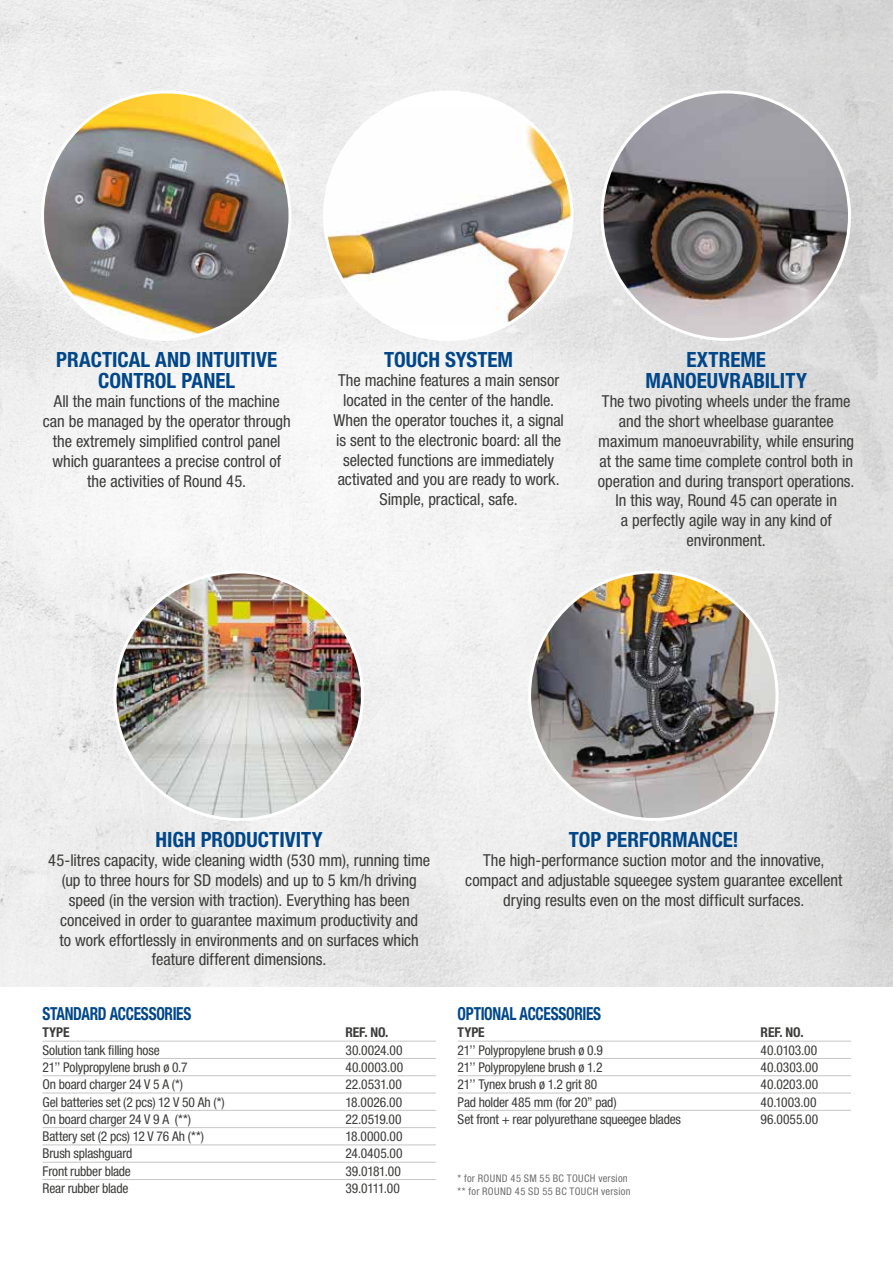
<style>
.page{position:relative;width:893px;height:1263px;background:#fff}
.page>*{position:absolute;margin:0;border:0;box-sizing:border-box;transform-origin:0 0}
.t1{font:700 condensed 21px/21px "Helvetica Neue LT Std";color:#00478a;text-align:center}
.t2{font:700 condensed 18px "Helvetica Neue LT Std";letter-spacing:-.02em;color:#00478a;scale:.85 1}
.t3{font:condensed 16.5px/19.8px "Helvetica Neue LT Std";letter-spacing:-.005em;color:#3c3c3b;text-align:center}
.t4{font:condensed 13.5px "Helvetica Neue LT Std";letter-spacing:-.015em;color:#3c3c3b}
.t5{font:700 condensed 13.5px "Helvetica Neue LT Std";letter-spacing:-.01em;color:#3c3c3b}
.t6{font:condensed 10.5px/12.6px "Helvetica Neue LT Std";letter-spacing:.035em;color:#706f6f}
</style>
<div class="page">
<img style="left:0;top:0;width:893px;height:986px">
<img style="left:530px;top:572px;width:247px;height:247px;border-radius:124px">
<img style="left:115px;top:572px;width:247px;height:247px;border-radius:124px">
<img style="left:602px;top:92px;width:247px;height:247px;border-radius:124px">
<div style="left:324px;top:92px;width:248px;height:247px;background:#fff;border-radius:50%"></div>
<img style="left:324px;top:108px;width:248px;height:215px">
<img style="left:43px;top:92px;width:247px;height:247px;border-radius:124px">
<img style="left:0;top:18px;width:6px;height:403px">
<div style="left:0;top:421px;width:6px;height:562px;background:#efefef"></div>
<hr style="left:43px;top:1075px;width:302px;height:1px;background:#c6c6c6">
<hr style="left:345px;top:1075px;width:91px;height:1px;background:#c6c6c6">
<hr style="left:43px;top:1093px;width:302px;height:1px;background:#c6c6c6">
<hr style="left:345px;top:1093px;width:91px;height:1px;background:#c6c6c6">
<hr style="left:43px;top:1110px;width:302px;height:1px;background:#c6c6c6">
<hr style="left:345px;top:1110px;width:91px;height:1px;background:#c6c6c6">
<hr style="left:43px;top:1127px;width:302px;height:1px;background:#c6c6c6">
<hr style="left:345px;top:1127px;width:91px;height:1px;background:#c6c6c6">
<hr style="left:43px;top:1144px;width:302px;height:1px;background:#c6c6c6">
<hr style="left:345px;top:1144px;width:91px;height:1px;background:#c6c6c6">
<hr style="left:43px;top:1162px;width:302px;height:1px;background:#c6c6c6">
<hr style="left:345px;top:1162px;width:91px;height:1px;background:#c6c6c6">
<hr style="left:43px;top:1179px;width:302px;height:1px;background:#c6c6c6">
<hr style="left:345px;top:1179px;width:91px;height:1px;background:#c6c6c6">
<hr style="left:43px;top:1041px;width:302px;height:1px;background:#c6c6c6">
<hr style="left:345px;top:1041px;width:91px;height:1px;background:#c6c6c6">
<hr style="left:43px;top:1058px;width:302px;height:1px;background:#c6c6c6">
<hr style="left:345px;top:1058px;width:91px;height:1px;background:#c6c6c6">
<hr style="left:458px;top:1075px;width:303px;height:1px;background:#c6c6c6">
<hr style="left:761px;top:1075px;width:90px;height:1px;background:#c6c6c6">
<hr style="left:458px;top:1093px;width:303px;height:1px;background:#c6c6c6">
<hr style="left:761px;top:1093px;width:90px;height:1px;background:#c6c6c6">
<hr style="left:458px;top:1110px;width:303px;height:1px;background:#c6c6c6">
<hr style="left:761px;top:1110px;width:90px;height:1px;background:#c6c6c6">
<hr style="left:458px;top:1041px;width:303px;height:1px;background:#c6c6c6">
<hr style="left:761px;top:1041px;width:90px;height:1px;background:#c6c6c6">
<hr style="left:458px;top:1058px;width:303px;height:1px;background:#c6c6c6">
<hr style="left:761px;top:1058px;width:90px;height:1px;background:#c6c6c6">
<p class="t1" style="left:56px;top:348px;width:223px">PRACTICAL AND INTUITIVE<br>CONTROL PANEL</p>
<p class="t3" style="left:43px;top:392px;width:249px">All the main functions of the machine can be managed by the operator through the extremely simplified control panel which guarantees a precise control of the activities of Round 45.</p>
<p class="t1" style="left:384px;top:348px;width:131px">TOUCH SYSTEM</p>
<p class="t3" style="left:333px;top:371px;width:232px">The machine features a main sensor located in the center of the handle.<br>When the operator touches it, a signal is sent to the electronic board: all the selected functions are immediately activated and you are ready to work.<br>Simple, practical, safe.</p>
<p class="t1" style="left:646px;top:348px;width:163px">EXTREME<br>MANOEUVRABILITY</p>
<p class="t3" style="left:598px;top:392px;width:258px">The two pivoting wheels under the frame and the short wheelbase guarantee maximum manoeuvrability, while ensuring at the same time complete control both in operation and during transport operations.<br>In this way, Round 45 can operate in<br>a perfectly agile way in any kind of environment.</p>
<p class="t1" style="left:156px;top:828px;width:169px">HIGH PRODUCTIVITY</p>
<p class="t3" style="left:48px;top:851px;width:383px">45-litres capacity, wide cleaning width (530 mm), running time (up to three hours for SD models) and up to 5 km/h driving speed (in the version with traction). Everything has been conceived in order to guarantee maximum productivity and<br>to work effortlessly in environments and on surfaces which feature different dimensions.</p>
<p class="t2" style="left:43px;top:1003px;width:177px">STANDARD ACCESSORIES</p>
<p class="t5" style="left:43px;top:1024px;width:29px">TYPE</p>
<p class="t5" style="left:345px;top:1024px;width:44px">REF. NO.</p>
<p class="t4" style="left:43px;top:1042px;width:119px">Solution tank filling hose</p>
<p class="t4" style="left:345px;top:1042px;width:59px">30.0024.00</p>
<p class="t4" style="left:43px;top:1059px;width:147px">21’’ Polypropylene brush ø 0.7</p>
<p class="t4" style="left:345px;top:1059px;width:59px">40.0003.00</p>
<p class="t4" style="left:43px;top:1076px;width:142px">On board charger 24 V 5 A (*)</p>
<p class="t4" style="left:345px;top:1076px;width:58px">22.0531.00</p>
<p class="t4" style="left:43px;top:1094px;width:184px">Gel batteries set (2 pcs) 12 V 50 Ah (*)</p>
<p class="t4" style="left:345px;top:1094px;width:58px">18.0026.00</p>
<p class="t4" style="left:43px;top:1111px;width:150px">On board charger 24 V 9 A (**)</p>
<p class="t4" style="left:345px;top:1111px;width:58px">22.0519.00</p>
<p class="t4" style="left:43px;top:1128px;width:163px">Battery set (2 pcs) 12 V 76 Ah (**)</p>
<p class="t4" style="left:345px;top:1128px;width:58px">18.0000.00</p>
<p class="t4" style="left:43px;top:1146px;width:92px">Brush splashguard</p>
<p class="t4" style="left:345px;top:1146px;width:59px">24.0405.00</p>
<p class="t4" style="left:43px;top:1163px;width:90px">Front rubber blade</p>
<p class="t4" style="left:345px;top:1163px;width:57px">39.0181.00</p>
<p class="t4" style="left:43px;top:1180px;width:87px">Rear rubber blade</p>
<p class="t4" style="left:345px;top:1180px;width:56px">39.0111.00</p>
<p class="t1" style="left:569px;top:828px;width:172px">TOP PERFORMANCE!</p>
<p class="t3" style="left:465px;top:851px;width:378px">The high-performance suction motor and the innovative, compact and adjustable squeegee system guarantee excellent drying results even on the most difficult surfaces.</p>
<p class="t2" style="left:458px;top:1003px;width:170px">OPTIONAL ACCESSORIES</p>
<p class="t5" style="left:458px;top:1024px;width:29px">TYPE</p>
<p class="t5" style="left:761px;top:1024px;width:44px">REF. NO.</p>
<p class="t4" style="left:458px;top:1042px;width:147px">21’’ Polypropylene brush ø 0.9</p>
<p class="t4" style="left:761px;top:1042px;width:58px">40.0103.00</p>
<p class="t4" style="left:458px;top:1059px;width:146px">21’’ Polypropylene brush ø 1.2</p>
<p class="t4" style="left:761px;top:1059px;width:59px">40.0303.00</p>
<p class="t4" style="left:458px;top:1076px;width:141px">21’’ Tynex brush ø 1.2 grit 80</p>
<p class="t4" style="left:761px;top:1076px;width:59px">40.0203.00</p>
<p class="t4" style="left:458px;top:1094px;width:161px">Pad holder 485 mm (for 20” pad)</p>
<p class="t4" style="left:761px;top:1094px;width:58px">40.1003.00</p>
<p class="t4" style="left:458px;top:1111px;width:225px">Set front + rear polyurethane squeegee blades</p>
<p class="t4" style="left:761px;top:1111px;width:59px">96.0055.00</p>
<p class="t6" style="left:458px;top:1172px;width:174px">* for ROUND 45 SM 55 BC TOUCH version ** for ROUND 45 SD 55 BC TOUCH version</p>
</div>
